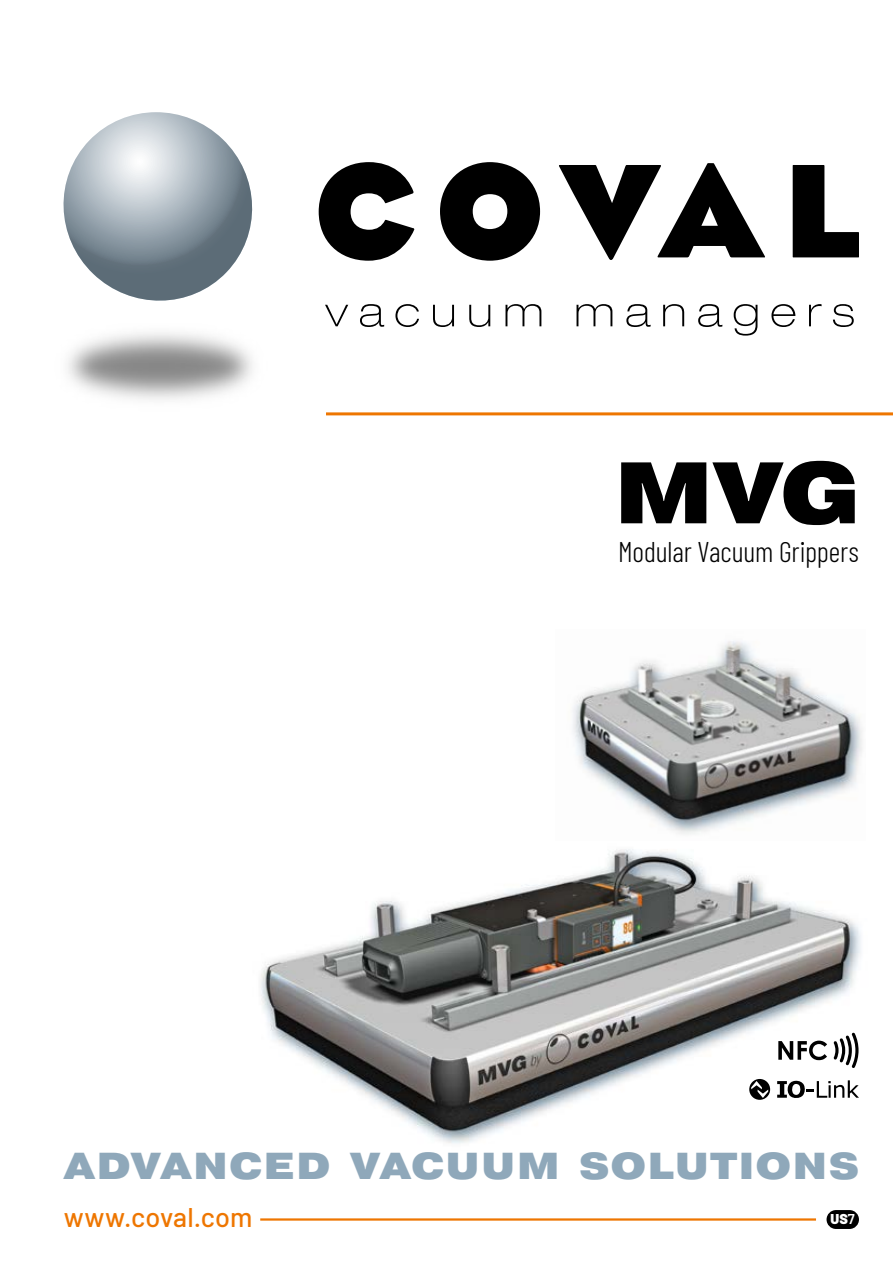
<style>
.page{position:relative;width:893px;height:1263px;background:#fff}
.page>*{position:absolute;margin:0;border:0;box-sizing:border-box;transform-origin:0 0}
.t1{font:900 87px "Pragmatica Ext";color:#000}
.t2{font:900 37.5px "Pragmatica Ext";letter-spacing:.03em;color:#8fa8ba}
.t3{font:300 28.5px "Barlow Condensed";letter-spacing:-.005em;color:#000}
.t4{font:500 27px "Barlow";letter-spacing:.005em;color:#ee7601}
.t5{font:900 14.25px "Barlow";color:#fff}
.s1{font-weight:600}
</style>
<div class="page">
<hr style="left:260px;top:1218px;width:556px;height:2px;background:#ee7601">
<svg style="left:325px;top:305px;width:23px;height:21px"></svg>
<svg style="left:360px;top:304px;width:24px;height:23px"></svg>
<svg style="left:395px;top:304px;width:24px;height:23px"></svg>
<svg style="left:433px;top:305px;width:21px;height:22px"></svg>
<svg style="left:469px;top:305px;width:21px;height:22px"></svg>
<svg style="left:505px;top:304px;width:36px;height:22px"></svg>
<svg style="left:576px;top:304px;width:36px;height:22px"></svg>
<svg style="left:626px;top:304px;width:25px;height:23px"></svg>
<svg style="left:663px;top:304px;width:21px;height:22px"></svg>
<svg style="left:698px;top:304px;width:24px;height:23px"></svg>
<svg style="left:734px;top:304px;width:23px;height:32px"></svg>
<svg style="left:771px;top:304px;width:24px;height:23px"></svg>
<svg style="left:809px;top:304px;width:13px;height:22px"></svg>
<svg style="left:833px;top:304px;width:21px;height:23px"></svg>
<svg style="left:319px;top:162px;width:95px;height:99px"></svg>
<svg style="left:440px;top:162px;width:100px;height:99px"></svg>
<svg style="left:559px;top:163px;width:206px;height:97px"></svg>
<svg style="left:793px;top:165px;width:66px;height:93px"></svg>
<svg style="left:63px;top:112px;width:190px;height:189px"></svg>
<hr style="left:326px;top:412px;width:567px;height:3px;background:#ee7601">
<img style="left:260px;top:849px;width:601px;height:295px">
<img style="left:573px;top:641px;width:289px;height:193px">
<svg style="left:749px;top:1079px;width:21px;height:21px"></svg>
<svg style="left:777px;top:1080px;width:82px;height:19px"></svg>
<svg style="left:778px;top:1040px;width:49px;height:20px"></svg>
<svg style="left:833px;top:1032px;width:25px;height:36px"></svg>
<div style="left:826px;top:1210px;width:33px;height:19px;background:#000;border-radius:9px"></div>
<h1 class="t1" style="left:614px;top:436px;width:246px">MVG</h1>
<p class="t3" style="left:618px;top:531px;width:242px">Modular Vacuum Grippers</p>
<p class="t2" style="left:64px;top:1141px;width:797px">ADVANCED VACUUM SOLUTIONS</p>
<p class="t5" style="left:831px;top:1208px;width:26px">US<span class="s1">7</span></p>
<p class="t4" style="left:64px;top:1197px;width:190px">www.coval.com</p>
</div>
